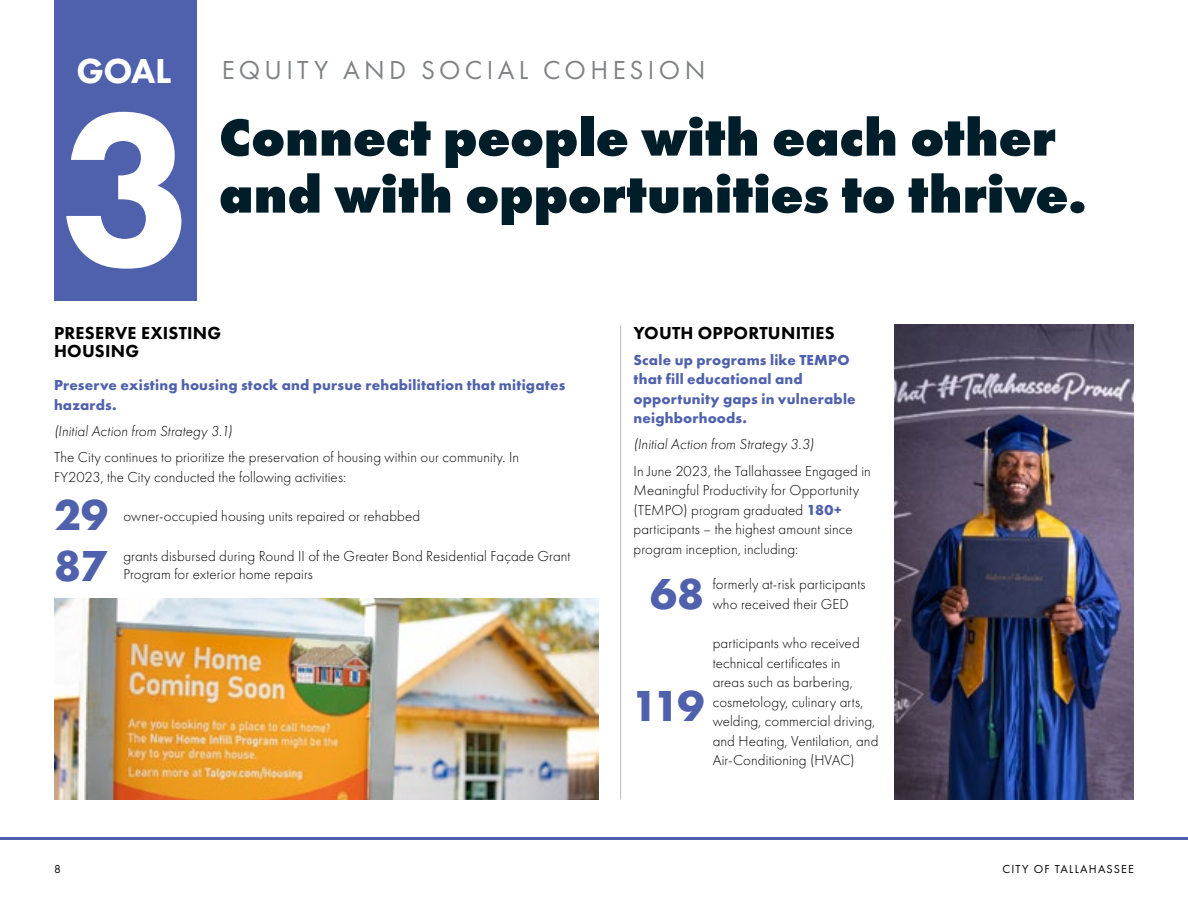
<style>
.page{position:relative;width:1188px;height:918px;background:#fff}
.page>*{position:absolute;margin:0;border:0;box-sizing:border-box;transform-origin:0 0}
.t1{font:800 225px "Futura PT";color:#fff}
.t2{font:800 54px/57px "Futura PT";color:#001d2a}
.t3{font:700 45px "Futura PT";letter-spacing:-.035em;color:#4f61ac}
.t4{font:800 36px "Futura PT";color:#fff}
.t5{font:27px "Futura PT";letter-spacing:.16em;color:#808285}
.t6{font:800 27px "Futura PT";color:#fff}
.t7{font:800 18px/18px "Futura PT";letter-spacing:.015em;color:#000}
.t8{font:300 15px/19.5px "Futura PT";letter-spacing:.005em;color:#000}
.t9{font:700 15px/19.5px "Futura PT";letter-spacing:.015em;color:#4f61ac}
.t10{font:italic 300 15px "Futura PT";letter-spacing:.01em;color:#000}
.t11{font:12px "Futura PT";letter-spacing:.1em;color:#000}
.s1{font-weight:700;color:#4f61ac}
</style>
<div class="page">
<div style="left:54px;top:0;width:142px;height:301px;background:#4f61ac"></div>
<hr style="left:0;top:837px;width:1188px;height:3px;background:#4f61ac">
<hr style="left:620px;top:325px;width:1px;height:474px;background:#bcbec0">
<img style="left:894px;top:325px;width:240px;height:474px">
<img style="left:54px;top:599px;width:544px;height:200px">
<h3 class="t6" style="left:54px;top:50px;width:95px">GOAL 3</h3>
<h3 class="t4" style="left:76px;top:48px;width:96px">GOAL</h3>
<h1 class="t1" style="left:61px;top:49px;width:137px">3</h1>
<h2 class="t2" style="left:219px;top:108px;width:870px">Connect people with each other and with opportunities to thrive.</h2>
<h3 class="t5" style="left:222px;top:54px;width:485px">EQUITY AND SOCIAL COHESION</h3>
<p class="t7" style="left:54px;top:323px;width:169px">PRESERVE EXISTING<br>HOUSING</p>
<p class="t9" style="left:54px;top:375px;width:513px">Preserve existing housing stock and pursue rehabilitation that mitigates hazards.</p>
<p class="t10" style="left:54px;top:423px;width:180px">(Initial Action from Strategy 3.1)</p>
<p class="t8" style="left:54px;top:448px;width:467px">The City continues to prioritize the preservation of housing within our community. In<br>FY2023, the City conducted the following activities:</p>
<h3 class="t3" style="left:54px;top:486px;width:56px">29</h3>
<p class="t8" style="left:123px;top:506px;width:298px">owner-occupied housing units repaired or rehabbed</p>
<p class="t8" style="left:123px;top:547px;width:449px">grants disbursed during Round II of the Greater Bond Residential Façade Grant</p>
<h3 class="t3" style="left:54px;top:537px;width:54px">87</h3>
<p class="t8" style="left:123px;top:565px;width:191px">Program for exterior home repairs</p>
<p class="t7" style="left:634px;top:323px;width:203px">YOUTH OPPORTUNITIES</p>
<p class="t9" style="left:634px;top:349px;width:224px">Scale up programs like TEMPO that fill educational and opportunity gaps in vulnerable neighborhoods.</p>
<p class="t10" style="left:634px;top:436px;width:182px">(Initial Action from Strategy 3.3)</p>
<p class="t8" style="left:634px;top:461px;width:239px">In June 2023, the Tallahassee Engaged in Meaningful Productivity for Opportunity (TEMPO) program graduated <span class="s1">180+ </span>participants – the highest amount since program inception, including:</p>
<h3 class="t3" style="left:650px;top:565px;width:56px">68</h3>
<h3 class="t3" style="left:631px;top:676px;width:75px">119</h3>
<p class="t8" style="left:713px;top:575px;width:154px">formerly at-risk participants</p>
<p class="t8" style="left:713px;top:594px;width:138px">who received their GED</p>
<p class="t8" style="left:713px;top:634px;width:167px">participants who received technical certificates in<br>areas such as barbering, cosmetology, culinary arts, welding, commercial driving, and Heating, Ventilation, and<br>Air-Conditioning (HVAC)</p>
<p class="t11" style="left:54px;top:862px;width:8px">8</p>
<p class="t11" style="left:1003px;top:862px;width:133px">CITY OF TALLAHASSEE</p>
</div>
